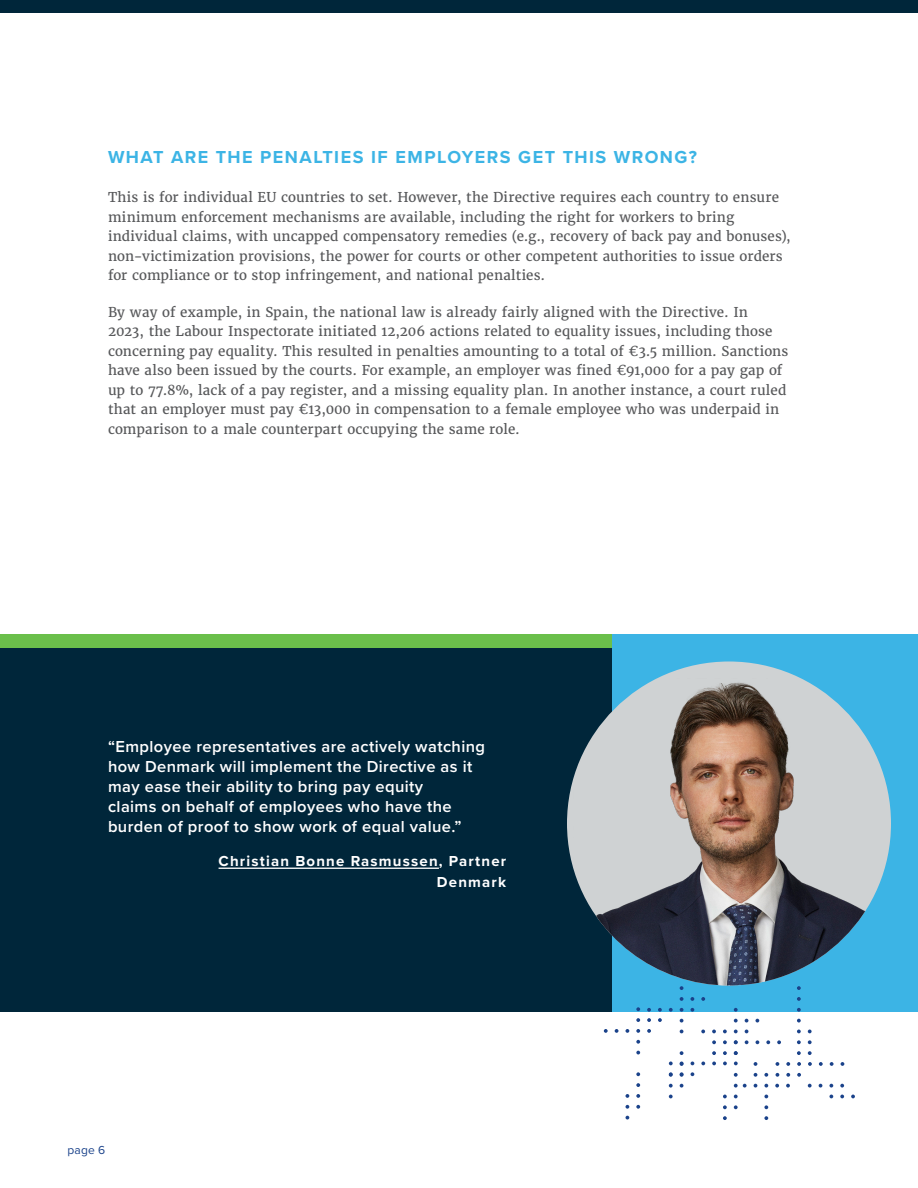
<style>
.page{position:relative;width:918px;height:1188px;background:#fff}
.page>*{position:absolute;margin:0;border:0;box-sizing:border-box;transform-origin:0 0}
.SUBHEAD{font:700 18px "Proxima Nova";letter-spacing:.085em;color:#3cb4e5}
.Call_Out_Text_White{font:600 16.5px/19.8px "Proxima Nova";letter-spacing:.025em;color:#fff}
.Call_Out_Source_Name_White{font:700 15px/21px "Proxima Nova";letter-spacing:.08em;color:#fff;text-align:right}
.Body_Copy{font:13.5px/19.5px "Merriweather";letter-spacing:.01em;color:#57585a}
.t1{font:12px "Proxima Nova";color:#1a428a}
</style>
<div class="page">
<div style="left:0;top:0;width:918px;height:14px;background:#00263a"></div>
<div style="left:0;top:634px;width:918px;height:378px;background:#00263a"></div>
<div style="left:0;top:634px;width:612px;height:14px;background:#6abf4b"></div>
<div style="left:612px;top:634px;width:306px;height:378px;background:#3cb4e5"></div>
<hr style="left:219px;top:868px;width:220px;height:1px;background:#fff">
<svg style="left:797px;top:1051px;width:4px;height:4px"></svg>
<svg style="left:797px;top:1030px;width:4px;height:3px"></svg>
<svg style="left:797px;top:1019px;width:4px;height:4px"></svg>
<svg style="left:797px;top:1008px;width:4px;height:4px"></svg>
<svg style="left:764px;top:1084px;width:4px;height:4px"></svg>
<svg style="left:764px;top:1095px;width:4px;height:3px"></svg>
<svg style="left:764px;top:1073px;width:4px;height:4px"></svg>
<svg style="left:754px;top:1073px;width:3px;height:4px"></svg>
<svg style="left:754px;top:1062px;width:3px;height:4px"></svg>
<svg style="left:754px;top:1084px;width:3px;height:4px"></svg>
<svg style="left:819px;top:1084px;width:3px;height:4px"></svg>
<svg style="left:829px;top:1084px;width:4px;height:4px"></svg>
<svg style="left:829px;top:1095px;width:4px;height:3px"></svg>
<svg style="left:808px;top:1030px;width:4px;height:3px"></svg>
<svg style="left:808px;top:1040px;width:4px;height:4px"></svg>
<svg style="left:797px;top:1040px;width:4px;height:4px"></svg>
<svg style="left:797px;top:997px;width:4px;height:4px"></svg>
<svg style="left:797px;top:986px;width:4px;height:4px"></svg>
<svg style="left:808px;top:1051px;width:4px;height:4px"></svg>
<svg style="left:808px;top:1084px;width:4px;height:4px"></svg>
<svg style="left:786px;top:1084px;width:4px;height:4px"></svg>
<svg style="left:775px;top:1084px;width:4px;height:4px"></svg>
<svg style="left:764px;top:1105px;width:4px;height:4px"></svg>
<svg style="left:764px;top:1116px;width:4px;height:4px"></svg>
<svg style="left:840px;top:1084px;width:4px;height:4px"></svg>
<svg style="left:840px;top:1095px;width:4px;height:3px"></svg>
<svg style="left:851px;top:1095px;width:4px;height:3px"></svg>
<svg style="left:776px;top:1062px;width:3px;height:4px"></svg>
<svg style="left:797px;top:1062px;width:4px;height:4px"></svg>
<svg style="left:808px;top:1062px;width:4px;height:4px"></svg>
<svg style="left:819px;top:1062px;width:4px;height:4px"></svg>
<svg style="left:734px;top:1030px;width:4px;height:3px"></svg>
<svg style="left:723px;top:1030px;width:4px;height:3px"></svg>
<svg style="left:745px;top:1019px;width:3px;height:4px"></svg>
<svg style="left:755px;top:1019px;width:4px;height:4px"></svg>
<svg style="left:734px;top:1019px;width:4px;height:4px"></svg>
<svg style="left:734px;top:1084px;width:13px;height:4px"></svg>
<svg style="left:734px;top:1095px;width:4px;height:3px"></svg>
<svg style="left:723px;top:1095px;width:4px;height:3px"></svg>
<svg style="left:797px;top:1073px;width:4px;height:4px"></svg>
<svg style="left:786px;top:1073px;width:4px;height:4px"></svg>
<svg style="left:786px;top:1062px;width:4px;height:4px"></svg>
<svg style="left:830px;top:1062px;width:4px;height:4px"></svg>
<svg style="left:841px;top:1062px;width:3px;height:4px"></svg>
<svg style="left:776px;top:1073px;width:3px;height:4px"></svg>
<svg style="left:734px;top:1073px;width:4px;height:4px"></svg>
<svg style="left:712px;top:1030px;width:4px;height:3px"></svg>
<svg style="left:701px;top:1030px;width:4px;height:3px"></svg>
<svg style="left:734px;top:1008px;width:4px;height:4px"></svg>
<svg style="left:734px;top:1105px;width:4px;height:4px"></svg>
<svg style="left:723px;top:1105px;width:4px;height:4px"></svg>
<svg style="left:723px;top:1116px;width:4px;height:4px"></svg>
<svg style="left:712px;top:1040px;width:4px;height:4px"></svg>
<svg style="left:734px;top:1040px;width:4px;height:4px"></svg>
<svg style="left:745px;top:1040px;width:4px;height:4px"></svg>
<svg style="left:756px;top:1040px;width:3px;height:4px"></svg>
<svg style="left:680px;top:1008px;width:3px;height:4px"></svg>
<svg style="left:669px;top:1008px;width:4px;height:4px"></svg>
<svg style="left:691px;top:1008px;width:3px;height:4px"></svg>
<svg style="left:691px;top:997px;width:3px;height:4px"></svg>
<svg style="left:701px;top:997px;width:4px;height:4px"></svg>
<svg style="left:680px;top:997px;width:3px;height:4px"></svg>
<svg style="left:734px;top:1051px;width:4px;height:4px"></svg>
<svg style="left:723px;top:1051px;width:4px;height:4px"></svg>
<svg style="left:723px;top:1040px;width:4px;height:4px"></svg>
<svg style="left:766px;top:1040px;width:4px;height:4px"></svg>
<svg style="left:777px;top:1040px;width:4px;height:4px"></svg>
<svg style="left:712px;top:1051px;width:4px;height:4px"></svg>
<svg style="left:680px;top:1051px;width:3px;height:4px"></svg>
<svg style="left:680px;top:1019px;width:3px;height:4px"></svg>
<svg style="left:658px;top:1008px;width:4px;height:4px"></svg>
<svg style="left:647px;top:1008px;width:4px;height:4px"></svg>
<svg style="left:680px;top:986px;width:3px;height:4px"></svg>
<svg style="left:680px;top:1084px;width:3px;height:4px"></svg>
<svg style="left:669px;top:1084px;width:4px;height:4px"></svg>
<svg style="left:669px;top:1095px;width:4px;height:3px"></svg>
<svg style="left:669px;top:1062px;width:4px;height:3px"></svg>
<svg style="left:701px;top:1062px;width:4px;height:3px"></svg>
<svg style="left:712px;top:1062px;width:4px;height:3px"></svg>
<svg style="left:636px;top:1029px;width:4px;height:4px"></svg>
<svg style="left:626px;top:1029px;width:3px;height:4px"></svg>
<svg style="left:647px;top:1029px;width:4px;height:4px"></svg>
<svg style="left:647px;top:1018px;width:4px;height:4px"></svg>
<svg style="left:658px;top:1018px;width:4px;height:4px"></svg>
<svg style="left:636px;top:1018px;width:4px;height:4px"></svg>
<svg style="left:636px;top:1083px;width:4px;height:4px"></svg>
<svg style="left:636px;top:1094px;width:4px;height:4px"></svg>
<svg style="left:626px;top:1094px;width:3px;height:4px"></svg>
<svg style="left:691px;top:1072px;width:3px;height:4px"></svg>
<svg style="left:680px;top:1072px;width:4px;height:5px"></svg>
<svg style="left:680px;top:1062px;width:4px;height:4px"></svg>
<svg style="left:723px;top:1062px;width:4px;height:3px"></svg>
<svg style="left:734px;top:1062px;width:4px;height:3px"></svg>
<svg style="left:669px;top:1072px;width:4px;height:5px"></svg>
<svg style="left:636px;top:1072px;width:4px;height:4px"></svg>
<svg style="left:636px;top:1051px;width:4px;height:3px"></svg>
<svg style="left:636px;top:1040px;width:4px;height:4px"></svg>
<svg style="left:615px;top:1029px;width:3px;height:4px"></svg>
<svg style="left:604px;top:1029px;width:4px;height:4px"></svg>
<svg style="left:636px;top:1007px;width:4px;height:4px"></svg>
<svg style="left:636px;top:1105px;width:4px;height:4px"></svg>
<svg style="left:626px;top:1105px;width:3px;height:4px"></svg>
<svg style="left:626px;top:1116px;width:3px;height:4px"></svg>
<img style="left:573px;top:678px;width:318px;height:308px">
<p class="SUBHEAD" style="left:108px;top:143px;width:591px">WHAT ARE THE PENALTIES IF EMPLOYERS GET THIS WRONG?</p>
<p class="Body_Copy" style="left:108px;top:188px;width:684px">This is for individual EU countries to set. However, the Directive requires each country to ensure minimum enforcement mechanisms are available, including the right for workers to bring individual claims, with uncapped compensatory remedies (e.g., recovery of back pay and bonuses), non-victimization provisions, the power for courts or other competent authorities to issue orders for compliance or to stop infringement, and national penalties.</p>
<p class="Body_Copy" style="left:108px;top:302px;width:682px">By way of example, in Spain, the national law is already fairly aligned with the Directive. In<br>2023, the Labour Inspectorate initiated 12,206 actions related to equality issues, including those concerning pay equality. This resulted in penalties amounting to a total of €3.5 million. Sanctions have also been issued by the courts. For example, an employer was fined €91,000 for a pay gap of up to 77.8%, lack of a pay register, and a missing equality plan. In another instance, a court ruled that an employer must pay €13,000 in compensation to a female employee who was underpaid in comparison to a male counterpart occupying the same role.</p>
<p class="Call_Out_Text_White" style="left:108px;top:737px;width:379px">“Employee representatives are actively watching how Denmark will implement the Directive as it may ease their ability to bring pay equity<br>claims on behalf of employees who have the burden of proof to show work of equal value.”</p>
<p class="Call_Out_Source_Name_White" style="left:219px;top:850px;width:289px">Christian Bonne Rasmussen, Partner<br>Denmark</p>
<p class="t1" style="left:68px;top:1141px;width:39px">page 6</p>
</div>
